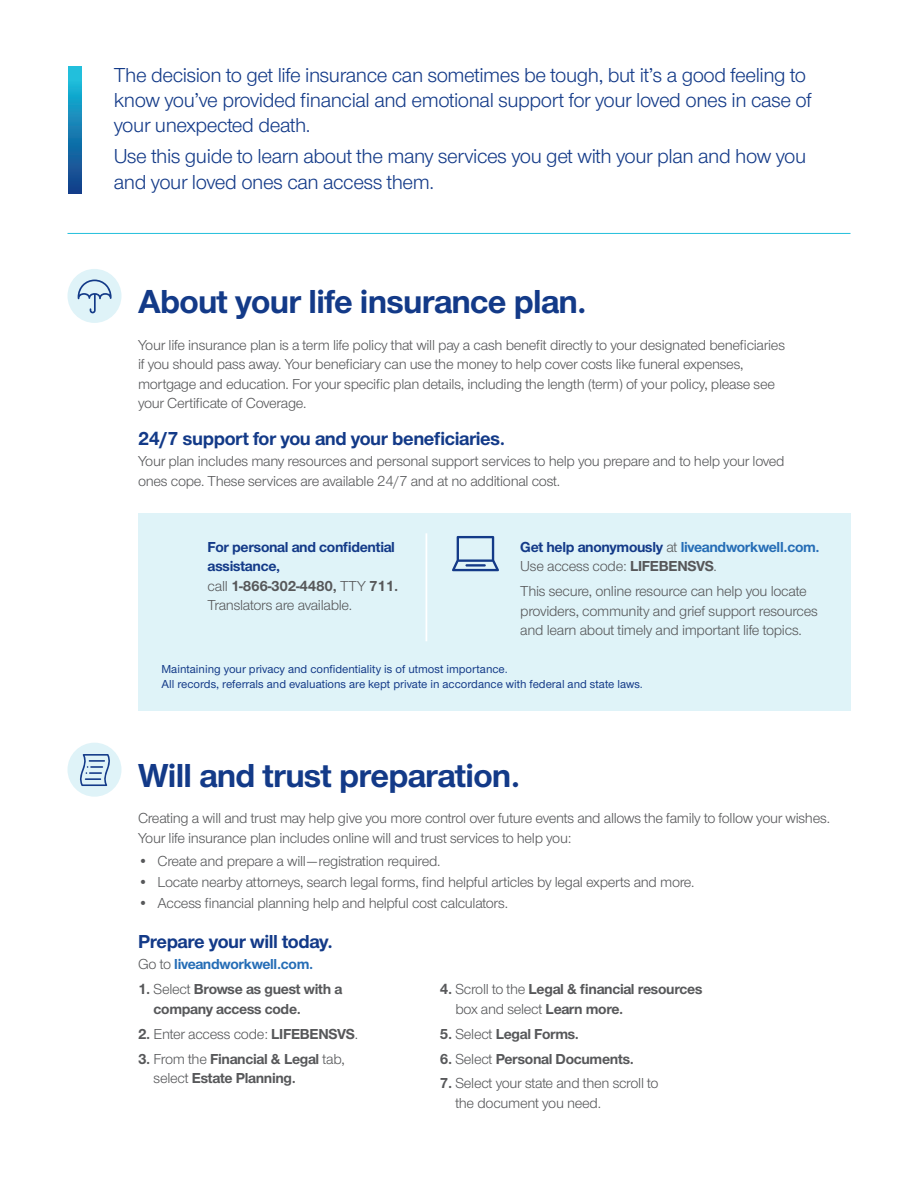
<style>
.page{position:relative;width:918px;height:1188px;background:#fff}
.page>*{position:absolute;margin:0;border:0;box-sizing:border-box;transform-origin:0 0}
.t1{font:700 34.5px "UHC Sans";letter-spacing:-.02em;color:#133a88}
.t2{font:21px/25.5px "UHC Sans";letter-spacing:-.02em;color:#133a88}
.t3{font:700 19.5px "UHC Sans";letter-spacing:-.02em;color:#133a88}
.t4{font:15px/19.5px "UHC Sans";letter-spacing:-.02em;color:#57585a}
.t5{font:700 15px/19.5px "UHC Sans";letter-spacing:-.02em;color:#57585a}
.t6{font:700 15px "UHC Sans";letter-spacing:-.02em;color:#256db6}
.t7{font:700 15px/19.5px "UHC Sans";letter-spacing:-.02em;color:#133a88}
.t8{font:500 12px "UHC Sans";color:#133a88}
.s1{color:#133a88}
.s2{font-weight:400;color:#57585a}
.s3{font-weight:700}
.s4{font-weight:400}
</style>
<div class="page">
<div style="left:138px;top:513px;width:712px;height:198px;background:#dff3f8"></div>
<svg style="left:68px;top:66px;width:14px;height:128px;background:#1680b3"></svg>
<hr style="left:68px;top:233px;width:782px;height:1px;background:#22bfdc">
<hr style="left:426px;top:533px;width:1px;height:108px;background:#fff">
<div style="left:68px;top:269px;width:54px;height:54px;background:#dff3f8;border-radius:50%"></div>
<svg style="left:78px;top:280px;width:34px;height:33px"></svg>
<div style="left:68px;top:743px;width:54px;height:54px;background:#dff3f8;border-radius:50%"></div>
<svg style="left:80px;top:754px;width:30px;height:32px"></svg>
<svg style="left:452px;top:536px;width:47px;height:35px"></svg>
<hr style="left:465px;top:564px;width:21px;height:3px;background:#133a88">
<p class="t2" style="left:114px;top:61px;width:699px">The decision to get life insurance can sometimes be tough, but it’s a good feeling to know you’ve provided financial and emotional support for your loved ones in case of your unexpected death.</p>
<p class="t2" style="left:114px;top:143px;width:694px">Use this guide to learn about the many services you get with your plan and how you and your loved ones can access them.</p>
<h2 class="t1" style="left:138px;top:278px;width:450px">About your life insurance plan.</h2>
<p class="t4" style="left:138px;top:334px;width:649px">Your life insurance plan is a term life policy that will pay a cash benefit directly to your designated beneficiaries if you should pass away. Your beneficiary can use the money to help cover costs like funeral expenses, mortgage and education. For your specific plan details, including the length (term) of your policy, please see your Certificate of Coverage.</p>
<h3 class="t3" style="left:138px;top:425px;width:369px">24/7 support for you and your beneficiaries.</h3>
<p class="t4" style="left:138px;top:451px;width:648px">Your plan includes many resources and personal support services to help you prepare and to help your loved ones cope. These services are available 24/7 and at no additional cost.</p>
<p class="t7" style="left:208px;top:537px;width:189px">For personal and confidential assistance,</p>
<p class="t6" style="left:520px;top:537px;width:301px"><span class="s1">Get help anonymously</span> <span class="s2">at</span> liveandworkwell.com.</p>
<p class="t4" style="left:520px;top:556px;width:198px">Use access code: <span class="s3">LIFEBENSVS</span>.</p>
<p class="t5" style="left:208px;top:576px;width:192px"><span class="s4">call</span> 1-866-302-4480, <span class="s4">TTY</span> 711.</p>
<p class="t4" style="left:520px;top:581px;width:299px">This secure, online resource can help you locate providers, community and grief support resources and learn about timely and important life topics.</p>
<p class="t4" style="left:208px;top:595px;width:146px">Translators are available.</p>
<p class="t8" style="left:161px;top:661px;width:348px">Maintaining your privacy and confidentiality is of utmost importance.</p>
<p class="t8" style="left:161px;top:676px;width:483px">All records, referrals and evaluations are kept private in accordance with federal and state laws.</p>
<h2 class="t1" style="left:138px;top:752px;width:384px">Will and trust preparation.</h2>
<p class="t4" style="left:138px;top:808px;width:694px">Creating a will and trust may help give you more control over future events and allows the family to follow your wishes.<br>Your life insurance plan includes online will and trust services to help you:</p>
<p class="t4" style="left:138px;top:851px;width:304px">• Create and prepare a will—registration required.</p>
<p class="t4" style="left:138px;top:872px;width:558px">• Locate nearby attorneys, search legal forms, find helpful articles by legal experts and more.</p>
<p class="t4" style="left:138px;top:892px;width:372px">• Access financial planning help and helpful cost calculators.</p>
<h3 class="t3" style="left:138px;top:928px;width:196px">Prepare your will today.</h3>
<p class="t6" style="left:138px;top:954px;width:177px"><span class="s2">Go to</span> liveandworkwell.com.</p>
<p class="t5" style="left:154px;top:979px;width:190px;text-indent:-16px">1. <span class="s4">Select</span> Browse as guest with a company access code.</p>
<p class="t5" style="left:455px;top:979px;width:249px;text-indent:-16px">4. <span class="s4">Scroll to the</span> Legal &amp; financial resources <span class="s4">box and select</span> Learn more.</p>
<p class="t4" style="left:138px;top:1023px;width:222px"><span class="s3">2.</span> Enter access code: <span class="s3">LIFEBENSVS</span>.</p>
<p class="t5" style="left:440px;top:1023px;width:141px">5. <span class="s4">Select</span> Legal Forms.</p>
<p class="t5" style="left:440px;top:1048px;width:196px">6. <span class="s4">Select</span> Personal Documents.</p>
<p class="t5" style="left:154px;top:1048px;width:193px;text-indent:-16px">3. <span class="s4">From the</span> Financial &amp; Legal <span class="s4">tab, select</span> Estate Planning.</p>
<p class="t4" style="left:455px;top:1073px;width:205px;text-indent:-16px"><span class="s3">7.</span> Select your state and then scroll to the document you need.</p>
</div>
